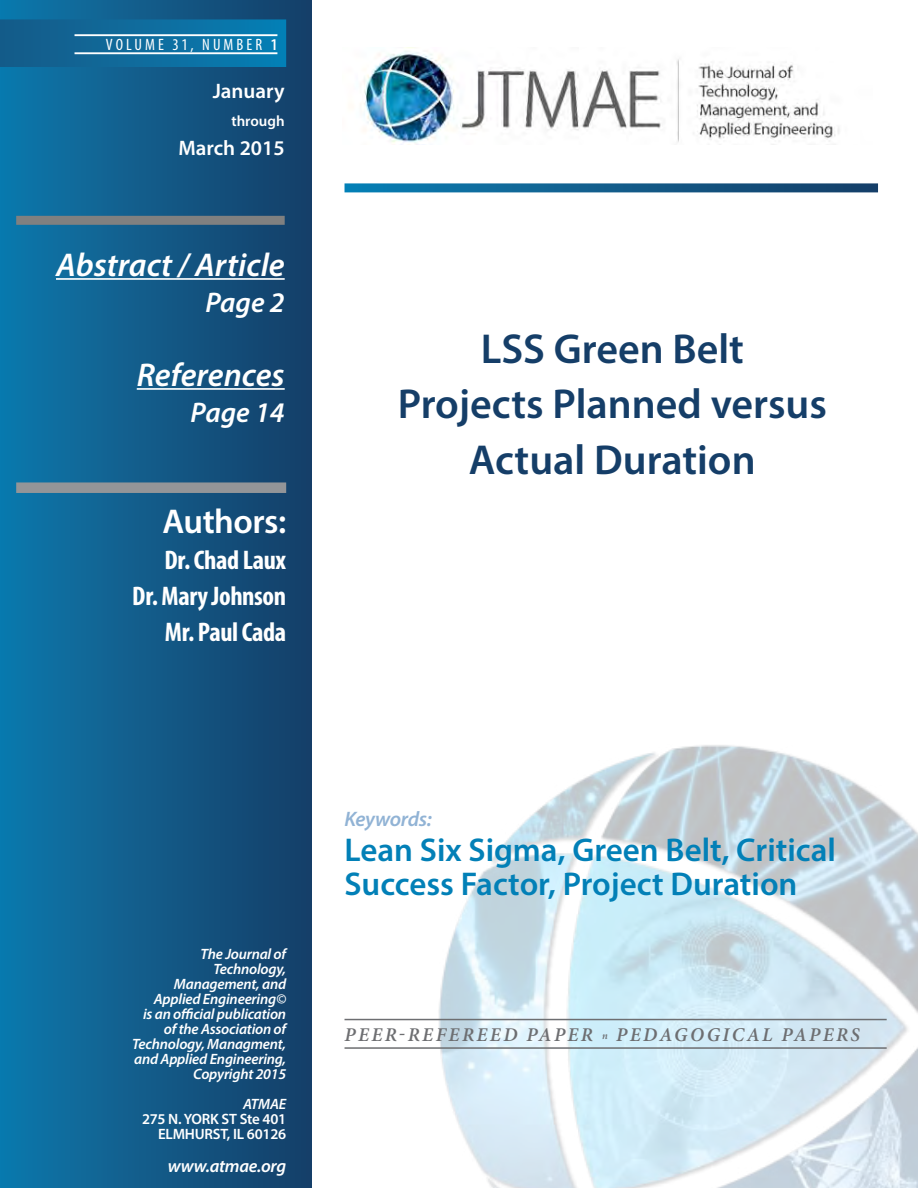
<style>
.page{position:relative;width:918px;height:1188px;background:#fff}
.page>*{position:absolute;margin:0;border:0;box-sizing:border-box;transform-origin:0 0}
.t1{font:600 42px/55.5px "Myriad Pro";color:#153e68;text-align:center}
.t2{font:600 34.5px "Myriad Pro";letter-spacing:-.015em;color:#fff}
.t3{font:600 33px/34.5px "Myriad Pro";color:#0280b7}
.t4{font:italic 600 33px "Myriad Pro";color:#fff}
.t5{font:italic 600 28.5px "Myriad Pro";color:#fff}
.t6{font:700 condensed 27px/36px "Myriad Pro";letter-spacing:-.015em;color:#fff;text-align:right}
.t7{font:600 21px "Myriad Pro";color:#fff}
.t8{font:italic 600 21px "Myriad Pro";letter-spacing:-.015em;color:#91b3d5}
.t9{font:italic 600 19.5px "Minion Pro";letter-spacing:.12em;color:#6d6e71}
.t10{font:italic 600 18px "Myriad Pro";letter-spacing:-.015em;color:#fff}
.t11{font:condensed 16.5px "Myriad Pro";letter-spacing:.19em;color:#fff}
.t12{font:italic 600 15px/15px "Myriad Pro";letter-spacing:-.015em;color:#fff;text-align:right}
.t13{font:600 15px/15px "Myriad Pro";letter-spacing:-.015em;color:#fff;text-align:right}
.s1{font-weight:600}
.s2{font-size:10.5px}
</style>
<div class="page">
<img style="left:370px;top:745px;width:548px;height:443px">
<svg style="left:0;top:0;width:312px;height:1188px;background:#115a89"></svg>
<svg style="left:0;top:19px;width:286px;height:48px;background:#0f6c9e"></svg>
<img style="left:363px;top:51px;width:477px;height:94px">
<svg style="left:345px;top:183px;width:533px;height:9px;background:#1b6591"></svg>
<hr style="left:75px;top:34px;width:202px;height:2px;background:#fff">
<hr style="left:75px;top:52px;width:202px;height:2px;background:#fff">
<hr style="left:345px;top:1019px;width:542px;height:1px;background:#6d6e71">
<hr style="left:345px;top:1047px;width:542px;height:2px;background:#6d6e71">
<div style="left:16px;top:482px;width:270px;height:11px;background:#939598"></div>
<hr style="left:56px;top:278px;width:229px;height:2px;background:#fff">
<hr style="left:137px;top:388px;width:148px;height:2px;background:#fff">
<div style="left:16px;top:216px;width:269px;height:9px;background:#808080"></div>
<p class="t11" style="left:106px;top:34px;width:173px">VOLUME 31, NUMBER <span class="s1">1</span></p>
<h3 class="t7" style="left:213px;top:77px;width:73px">January</h3>
<p class="t13" style="left:231px;top:114px;width:55px">through</p>
<h3 class="t7" style="left:178px;top:135px;width:108px">March 2015</h3>
<h3 class="t4" style="left:56px;top:244px;width:230px">Abstract / Article</h3>
<h3 class="t5" style="left:205px;top:285px;width:81px">Page 2</h3>
<h3 class="t4" style="left:137px;top:354px;width:149px">References</h3>
<h3 class="t5" style="left:191px;top:395px;width:96px">Page 14</h3>
<h2 class="t2" style="left:163px;top:500px;width:125px">Authors:</h2>
<h3 class="t6" style="left:132px;top:542px;width:155px">Dr. Chad Laux<br>Dr. Mary Johnson<br>Mr. Paul Cada</h3>
<h1 class="t1" style="left:398px;top:320px;width:431px">LSS Green Belt<br>Projects Planned versus<br>Actual Duration</h1>
<p class="t12" style="left:132px;top:946px;width:155px">The Journal of<br>Technology,<br>Management, and<br>Applied Engineering©<br>is an official publication of the Association of<br>Technology, Managment, and Applied Engineering,<br>Copyright 2015</p>
<p class="t12" style="left:243px;top:1096px;width:45px">ATMAE</p>
<p class="t13" style="left:142px;top:1111px;width:146px">275 N. YORK ST Ste 401<br>ELMHURST, IL 60126</p>
<p class="t10" style="left:168px;top:1154px;width:120px">www.atmae.org</p>
<h3 class="t8" style="left:345px;top:806px;width:89px">Keywords:</h3>
<h3 class="t3" style="left:345px;top:831px;width:493px">Lean Six Sigma, Green Belt, Critical<br>Success Factor, Project Duration</h3>
<h3 class="t9" style="left:345px;top:1021px;width:517px">PEER-REFEREED PAPER <span class="s2">N</span> PEDAGOGICAL PAPER S</h3>
</div>
